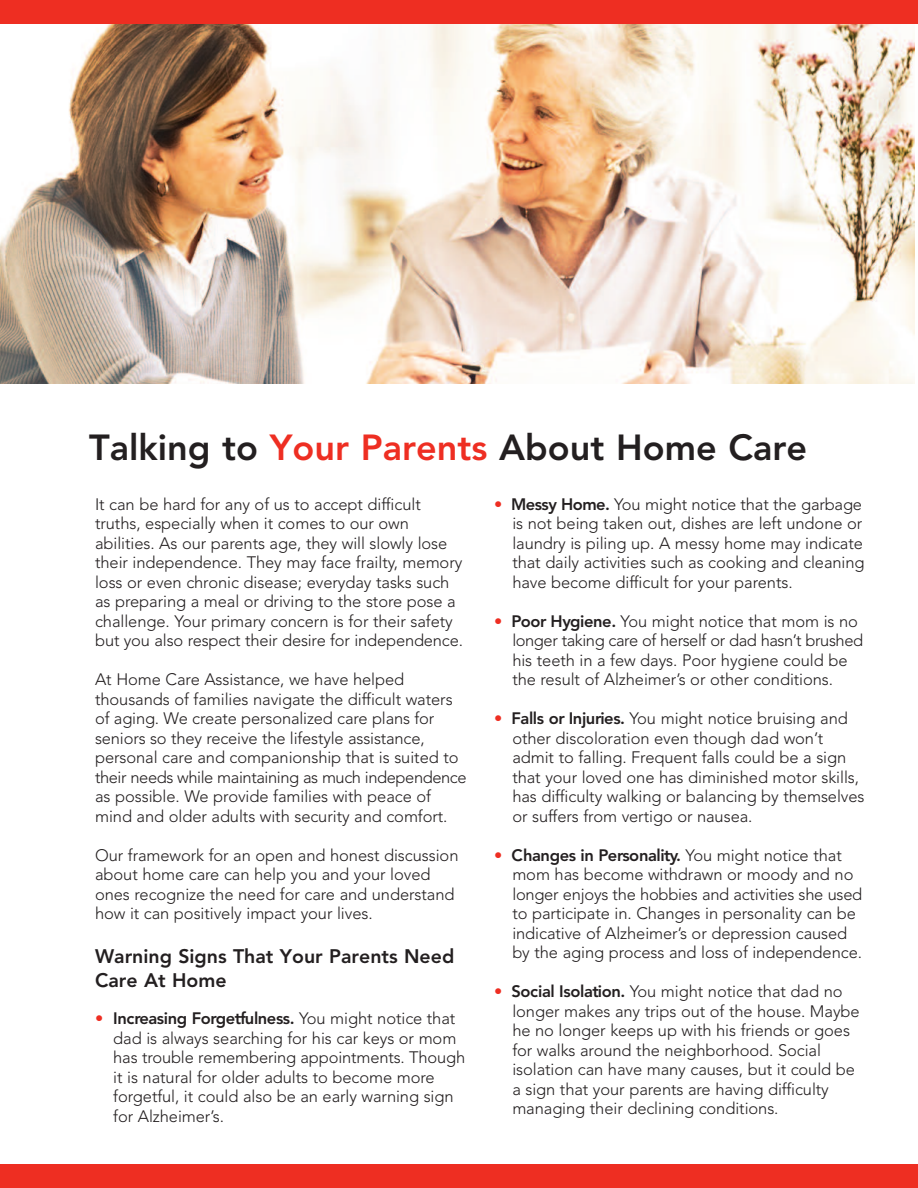
<style>
.page{position:relative;width:918px;height:1188px;background:#fff}
.page>*{position:absolute;margin:0;border:0;box-sizing:border-box;transform-origin:0 0}
.t1{font:800 36px "Avenir";color:#231f20}
.t2{font:800 19.5px/24px "Avenir";color:#231f20}
.t3{font:300 16.5px/19.5px "Avenir";letter-spacing:-.005em;color:#231f20}
.s1{color:#ee2e22}
.s2{font-weight:800;color:#ee2e22}
.s3{font-weight:800}
</style>
<div class="page">
<img style="left:0;top:23px;width:914px;height:360px">
<div style="left:0;top:0;width:918px;height:23px;background:#ee2e22"></div>
<div style="left:0;top:1164px;width:918px;height:24px;background:#ee2e22"></div>
<h1 class="t1" style="left:89px;top:432px;width:720px">Talking to <span class="s1">Your Parents</span> About Home Care</h1>
<p class="t3" style="left:95px;top:495px;width:369px">It can be hard for any of us to accept difficult truths, especially when it comes to our own abilities. As our parents age, they will slowly lose their independence. They may face frailty, memory loss or even chronic disease; everyday tasks such as preparing a meal or driving to the store pose a challenge. Your primary concern is for their safety but you also respect their desire for independence.</p>
<p class="t3" style="left:95px;top:671px;width:373px">At Home Care Assistance, we have helped thousands of families navigate the difficult waters of aging. We create personalized care plans for seniors so they receive the lifestyle assistance, personal care and companionship that is suited to their needs while maintaining as much independence as possible. We provide families with peace of mind and older adults with security and comfort.</p>
<p class="t3" style="left:95px;top:846px;width:365px">Our framework for an open and honest discussion about home care can help you and your loved ones recognize the need for care and understand how it can positively impact your lives.</p>
<p class="t2" style="left:95px;top:945px;width:361px">Warning Signs That Your Parents Need<br>Care At Home</p>
<p class="t3" style="left:113px;top:1010px;width:353px;text-indent:-18px"><span class="s2">•</span> <span class="s3">Increasing Forgetfulness.</span> You might notice that dad is always searching for his car keys or mom has trouble remembering appointments. Though it is natural for older adults to become more forgetful, it could also be an early warning sign for Alzheimer’s.</p>
<p class="t3" style="left:512px;top:495px;width:354px;text-indent:-18px"><span class="s1">•</span> <span class="s3">Messy Home.</span> You might notice that the garbage is not being taken out, dishes are left undone or laundry is piling up. A messy home may indicate that daily activities such as cooking and cleaning have become difficult for your parents.</p>
<p class="t3" style="left:512px;top:612px;width:352px;text-indent:-18px"><span class="s1">•</span> <span class="s3">Poor Hygiene.</span> You might notice that mom is no longer taking care of herself or dad hasn’t brushed his teeth in a few days. Poor hygiene could be the result of Alzheimer’s or other conditions.</p>
<p class="t3" style="left:512px;top:710px;width:354px;text-indent:-18px"><span class="s1">•</span> <span class="s3">Falls or Injuries.</span> You might notice bruising and other discoloration even though dad won’t admit to falling. Frequent falls could be a sign that your loved one has diminished motor skills, has difficulty walking or balancing by themselves or suffers from vertigo or nausea.</p>
<p class="t3" style="left:512px;top:846px;width:352px;text-indent:-18px"><span class="s1">•</span> <span class="s3">Changes in Personality.</span> You might notice that mom has become withdrawn or moody and no longer enjoys the hobbies and activities she used to participate in. Changes in personality can be indicative of Alzheimer’s or depression caused by the aging process and loss of independence.</p>
<p class="t3" style="left:512px;top:983px;width:349px;text-indent:-18px"><span class="s1">•</span> <span class="s3">Social Isolation.</span> You might notice that dad no longer makes any trips out of the house. Maybe he no longer keeps up with his friends or goes for walks around the neighborhood. Social isolation can have many causes, but it could be a sign that your parents are having difficulty managing their declining conditions.</p>
</div>
